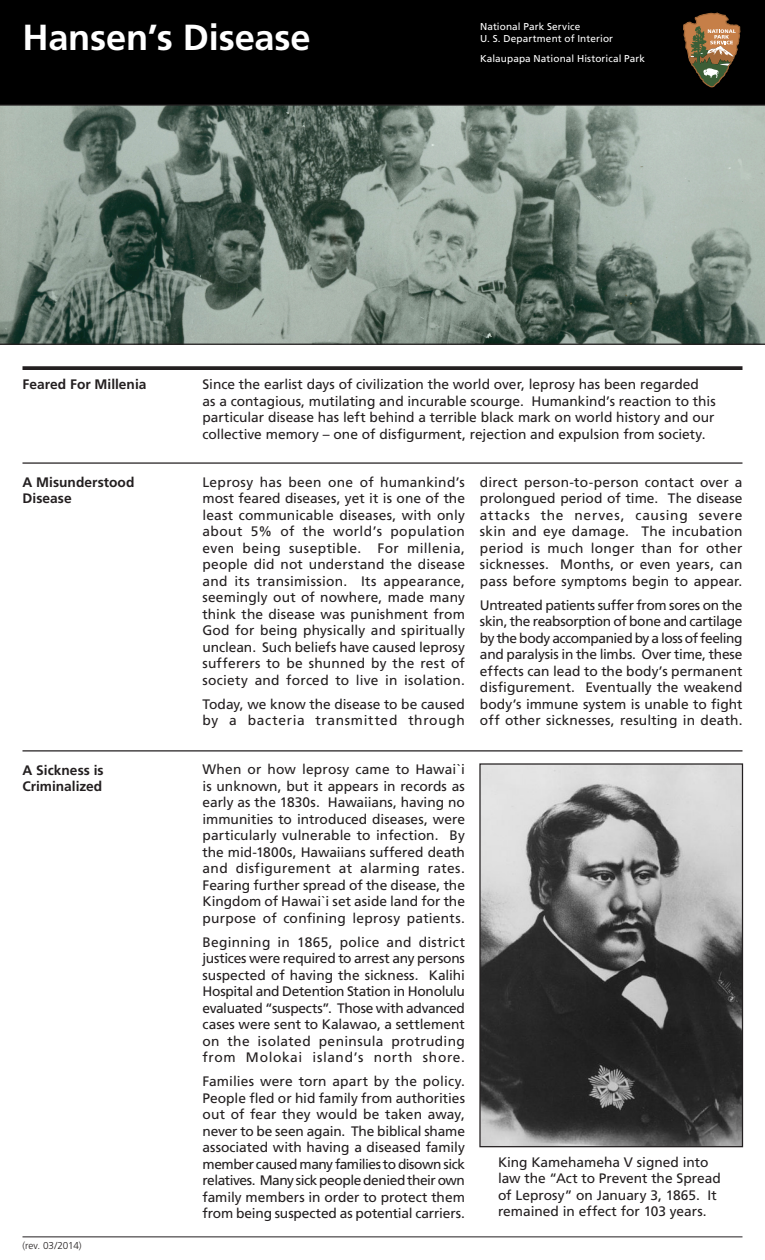
<style>
.page{position:relative;width:765px;height:1260px;background:#fff}
.page>*{position:absolute;margin:0;border:0;box-sizing:border-box;transform-origin:0 0}
.t1{font:700 36.25px "Frutiger LT Std";letter-spacing:-.005em;color:#fff}
.Main_Body_Text{font:13.75px/16.5px "Frutiger LT Std";letter-spacing:.005em;color:#231f20;text-align:justify}
.t2{font:700 13.75px "Frutiger LT Std";color:#231f20}
.Main_Body_Text-2{font:13.75px/16.5px "Frutiger LT Std";letter-spacing:.035em;color:#231f20}
.Caption__Agency{font:10px/12px "Frutiger LT Std";letter-spacing:.01em;color:#fff}
.Revision_ID{font:300 10px "Frutiger LT Std";letter-spacing:-.01em;color:#231f20}
</style>
<div class="page">
<div style="left:0;top:0;width:765px;height:105px;background:#000"></div>
<svg style="left:0;top:104px;width:765px;height:241px;background:#798980"></svg>
<svg style="left:683px;top:12px;width:58px;height:76px"></svg>
<svg style="left:22px;top:366px;width:720px;height:4px;background:#302c2d"></svg>
<hr style="left:22px;top:462px;width:720px;height:2px;background:#231f20">
<hr style="left:22px;top:750px;width:720px;height:2px;background:#231f20">
<hr style="left:22px;top:1237px;width:720px;height:1px;background:#231f20">
<img style="left:481px;top:765px;width:260px;height:380px">
<div style="left:479px;top:763px;width:264px;height:384px;border:1px solid #231f20"></div>
<h1 class="t1" style="left:22px;top:16px;width:290px">Hansen’s Disease</h1>
<p class="Caption__Agency" style="left:480px;top:21px;width:135px">National Park Service<br>U. S. Department of Interior</p>
<p class="Caption__Agency" style="left:480px;top:52px;width:167px">Kalaupapa National Historical Park</p>
<p class="t2" style="left:22px;top:376px;width:125px">Feared For Millenia</p>
<h3 class="t2" style="left:22px;top:474px;width:114px">A Misunderstood</h3>
<h3 class="t2" style="left:22px;top:490px;width:51px">Disease</h3>
<p class="Main_Body_Text" style="left:202px;top:376px;width:515px;text-align:left">Since the earlist days of civilization the world over, leprosy has been regarded<br>as a contagious, mutilating and incurable scourge. Humankind’s reaction to this particular disease has left behind a terrible black mark on world history and our collective memory – one of disfigurment, rejection and expulsion from society.</p>
<p class="Main_Body_Text" style="left:202px;top:474px;width:264px">Leprosy has been one of humankind’s most feared diseases, yet it is one of the least communicable diseases, with only about 5% of the world’s population even being suseptible. For millenia, people did not understand the disease and its transimission. Its appearance, seemingly out of nowhere, made many think the disease was punishment from God for being physically and spiritually unclean. Such beliefs have caused leprosy sufferers to be shunned by the rest of society and forced to live in isolation.</p>
<p class="Main_Body_Text-2" style="left:202px;top:696px;width:264px">Today, we know the disease to be caused by a bacteria transmitted through</p>
<p class="Main_Body_Text" style="left:480px;top:474px;width:264px">direct person-to-person contact over a prolongued period of time. The disease attacks the nerves, causing severe skin and eye damage. The incubation period is much longer than for other sicknesses. Months, or even years, can pass before symptoms begin to appear.</p>
<p class="Main_Body_Text" style="left:480px;top:597px;width:264px">Untreated patients suffer from sores on the skin, the reabsorption of bone and cartilage by the body accompanied by a loss of feeling and paralysis in the limbs. Over time, these effects can lead to the body’s permanent disfigurement. Eventually the weakend body’s immune system is unable to fight off other sicknesses, resulting in death.</p>
<h3 class="t2" style="left:22px;top:762px;width:83px">A Sickness is</h3>
<h3 class="t2" style="left:22px;top:778px;width:81px">Criminalized</h3>
<p class="Main_Body_Text" style="left:202px;top:761px;width:264px">When or how leprosy came to Hawai`i is unknown, but it appears in records as early as the 1830s. Hawaiians, having no immunities to introduced diseases, were particularly vulnerable to infection. By the mid-1800s, Hawaiians suffered death and disfigurement at alarming rates.<br>Fearing further spread of the disease, the Kingdom of Hawai`i set aside land for the purpose of confining leprosy patients.</p>
<p class="Main_Body_Text" style="left:202px;top:934px;width:264px">Beginning in 1865, police and district justices were required to arrest any persons suspected of having the sickness. Kalihi Hospital and Detention Station in Honolulu evaluated “suspects”. Those with advanced cases were sent to Kalawao, a settlement on the isolated peninsula protruding from Molokai island’s north shore.</p>
<p class="Main_Body_Text" style="left:202px;top:1073px;width:264px">Families were torn apart by the policy.<br>People fled or hid family from authorities out of fear they would be taken away, never to be seen again. The biblical shame associated with having a diseased family member caused many families to disown sick relatives. Many sick people denied their own family members in order to protect them from being suspected as potential carriers.</p>
<p class="Main_Body_Text" style="left:498px;top:1154px;width:224px;text-align:left">King Kamehameha V signed into law the “Act to Prevent the Spread of Leprosy” on January 3, 1865. It remained in effect for 103 years.</p>
<p class="Revision_ID" style="left:22px;top:1240px;width:61px">(rev. 03/2014)</p>
</div>
